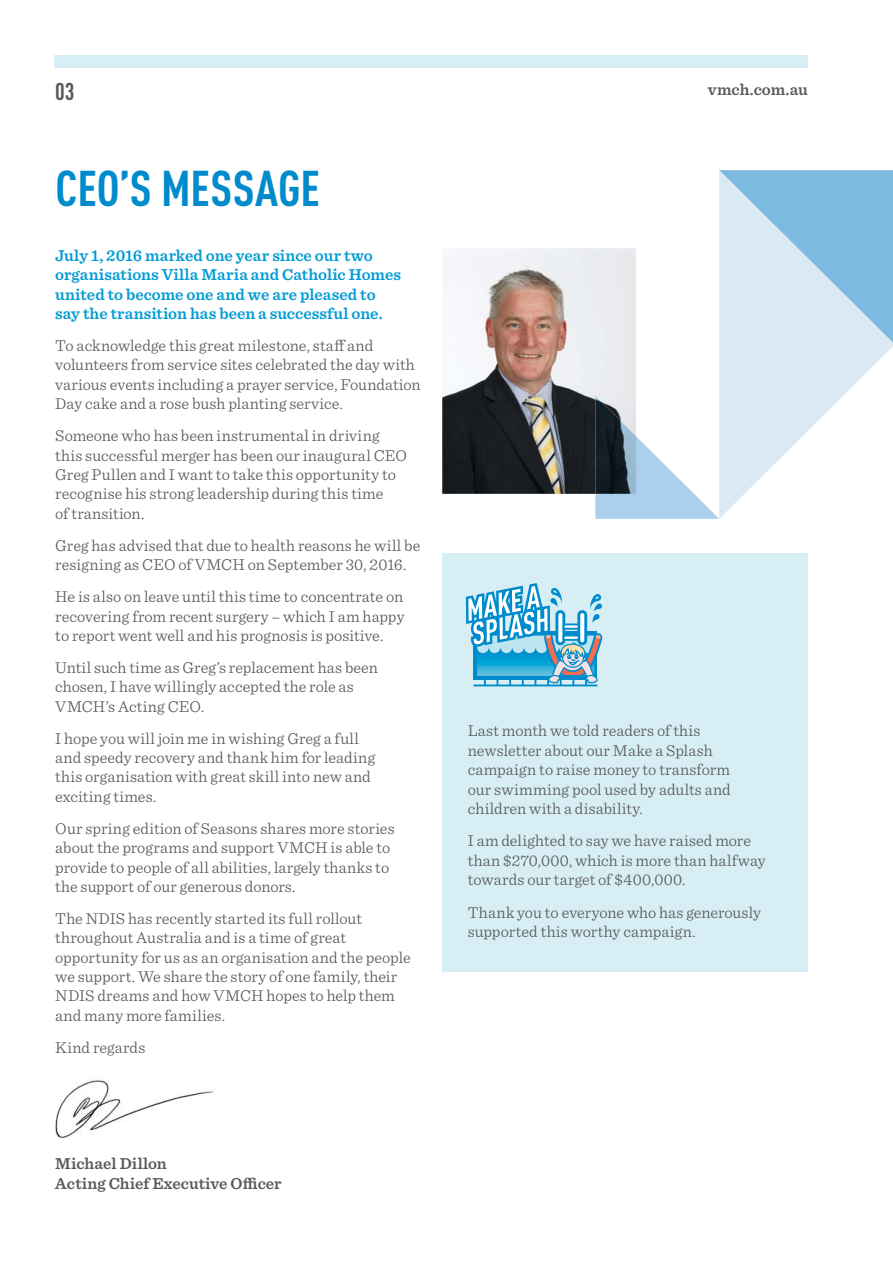
<style>
.page{position:relative;width:893px;height:1263px;background:#fff}
.page>*{position:absolute;margin:0;border:0;box-sizing:border-box;transform-origin:0 0}
.t1{font:700 condensed 49.5px "DIN Pro";letter-spacing:-.005em;color:#008ccc}
.t2{font:700 condensed 24px "DIN Pro";color:#58595b}
.t3{font:300 16.5px/19.4px "Sentinel";letter-spacing:.005em;color:#58595b}
.t4{font:600 16.5px/19.4px "Sentinel";color:#009bd4}
.t5{font:600 16.5px/19.5px "Sentinel";color:#58595b}
</style>
<div class="page">
<img style="left:442px;top:248px;width:194px;height:246px">
<img style="left:55px;top:1080px;width:159px;height:58px">
<div style="left:442px;top:553px;width:366px;height:418px;background:#d7eff4"></div>
<hr style="left:473px;top:685px;width:124px;height:1px;background:#008ccc">
<svg style="left:466px;top:583px;width:137px;height:102px"></svg>
<div style="left:55px;top:55px;width:753px;height:13px;background:#d7eff4"></div>
<svg style="left:595px;top:436px;width:124px;height:83px"></svg>
<img style="left:595px;top:396px;width:41px;height:98px">
<svg style="left:719px;top:344px;width:174px;height:175px;fill:#e3eef7"></svg>
<svg style="left:719px;top:170px;width:174px;height:174px;background:#add2eb"></svg>
<h2 class="t2" style="left:55px;top:83px;width:21px">03</h2>
<h1 class="t1" style="left:55px;top:171px;width:266px">CEO’S MESSAGE</h1>
<p class="t4" style="left:55px;top:247px;width:347px">July 1, 2016 marked one year since our two organisations Villa Maria and Catholic Homes united to become one and we are pleased to say the transition has been a successful one.</p>
<p class="t3" style="left:55px;top:337px;width:367px">To acknowledge this great milestone, staff and volunteers from service sites celebrated the day with various events including a prayer service, Foundation Day cake and a rose bush planting service.</p>
<p class="t3" style="left:55px;top:428px;width:353px">Someone who has been instrumental in driving this successful merger has been our inaugural CEO Greg Pullen and I want to take this opportunity to recognise his strong leadership during this time<br>of transition.</p>
<p class="t3" style="left:55px;top:537px;width:367px">Greg has advised that due to health reasons he will be resigning as CEO of VMCH on September 30, 2016.</p>
<p class="t3" style="left:55px;top:589px;width:351px;text-align:justify">He is also on leave until this time to concentrate on recovering from recent surgery – which I am happy to report went well and his prognosis is positive.</p>
<p class="t3" style="left:55px;top:659px;width:324px">Until such time as Greg’s replacement has been chosen, I have willingly accepted the role as<br>VMCH’s Acting CEO.</p>
<p class="t3" style="left:55px;top:730px;width:322px">I hope you will join me in wishing Greg a full and speedy recovery and thank him for leading this organisation with great skill into new and exciting times.</p>
<p class="t3" style="left:55px;top:820px;width:341px">Our spring edition of Seasons shares more stories about the programs and support VMCH is able to provide to people of all abilities, largely thanks to the support of our generous donors.</p>
<p class="t3" style="left:55px;top:910px;width:357px">The NDIS has recently started its full rollout throughout Australia and is a time of great opportunity for us as an organisation and the people we support. We share the story of one family, their NDIS dreams and how VMCH hopes to help them and many more families.</p>
<p class="t3" style="left:55px;top:1039px;width:92px">Kind regards</p>
<p class="t5" style="left:55px;top:1156px;width:228px">Michael Dillon<br>Acting Chief Executive Officer</p>
<p class="t5" style="left:708px;top:81px;width:102px">vmch.com.au</p>
<p class="t3" style="left:468px;top:722px;width:265px">Last month we told readers of this newsletter about our Make a Splash campaign to raise money to transform our swimming pool used by adults and children with a disability.</p>
<p class="t3" style="left:468px;top:833px;width:299px">I am delighted to say we have raised more than $270,000, which is more than halfway towards our target of $400,000.</p>
<p class="t3" style="left:468px;top:904px;width:295px">Thank you to everyone who has generously supported this worthy campaign.</p>
</div>
